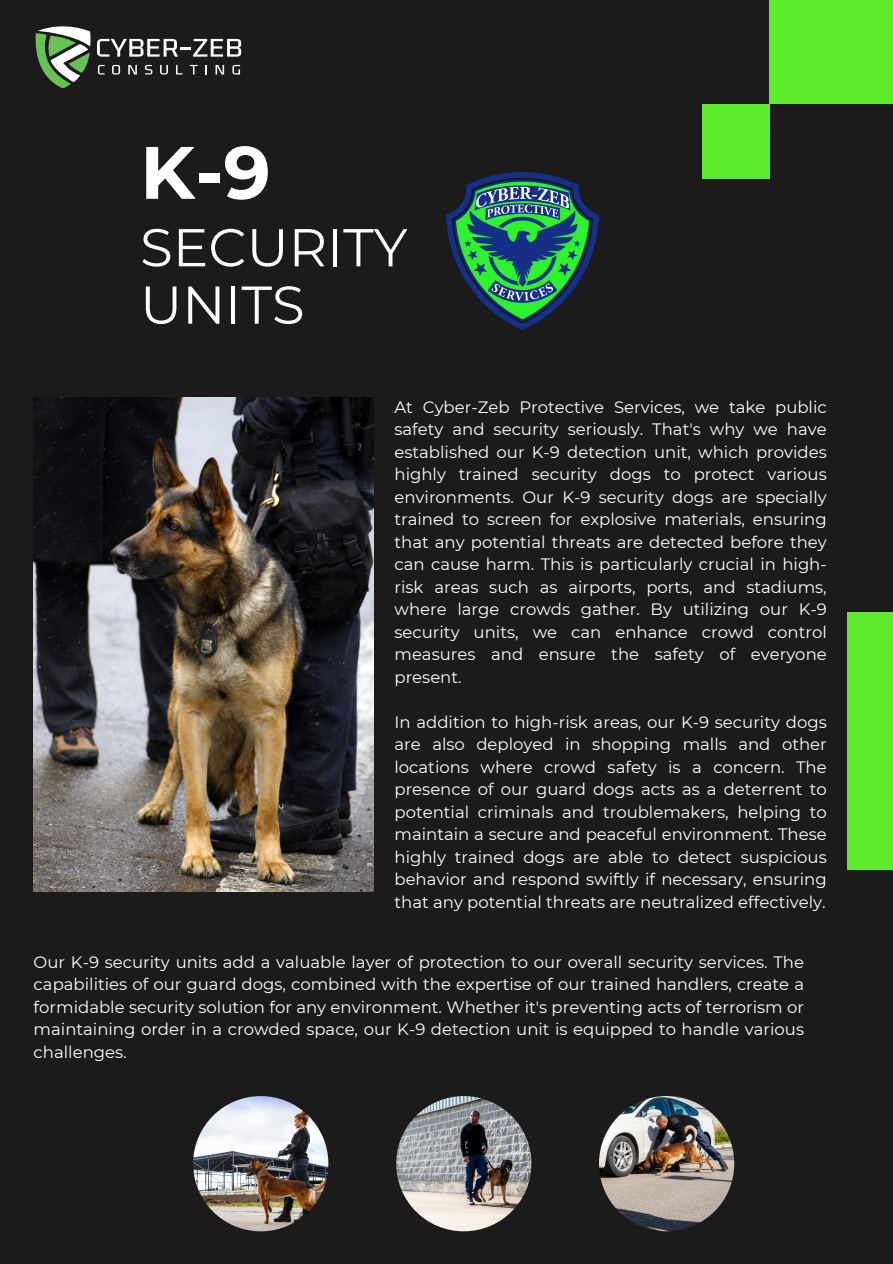
<style>
.page{position:relative;width:893px;height:1264px;background:#fff}
.page>*{position:absolute;margin:0;border:0;box-sizing:border-box;transform-origin:0 0}
.t1{font:700 74.1px "Montserrat";color:#fff}
.t2{font:53.1px/57.3px "Montserrat";color:#fff}
.t3{font:16.5px/22.5px "Montserrat";color:#fff;text-align:justify}
</style>
<div class="page">
<div style="left:0;top:0;width:892px;height:1263px;background:#1c1a1b"></div>
<div style="left:847px;top:612px;width:45px;height:257px;background:#5eeb2c"></div>
<div style="left:769px;top:0;width:123px;height:104px;background:#5eeb2c"></div>
<div style="left:701px;top:104px;width:68px;height:74px;background:#5eeb2c"></div>
<svg style="left:35px;top:26px;width:56px;height:62px"></svg>
<svg style="left:97px;top:39px;width:144px;height:18px"></svg>
<svg style="left:98px;top:65px;width:7px;height:9px"></svg>
<svg style="left:112px;top:65px;width:8px;height:9px"></svg>
<svg style="left:128px;top:65px;width:9px;height:9px"></svg>
<svg style="left:145px;top:65px;width:7px;height:9px"></svg>
<svg style="left:160px;top:65px;width:8px;height:9px"></svg>
<svg style="left:176px;top:65px;width:6px;height:9px"></svg>
<svg style="left:190px;top:65px;width:8px;height:9px"></svg>
<svg style="left:205px;top:65px;width:2px;height:9px"></svg>
<svg style="left:215px;top:65px;width:9px;height:9px"></svg>
<svg style="left:232px;top:65px;width:8px;height:9px"></svg>
<img style="left:34px;top:397px;width:339px;height:495px">
<img style="left:446px;top:172px;width:152px;height:158px">
<img style="left:193px;top:1096px;width:135px;height:135px;border-radius:50%">
<img style="left:396px;top:1096px;width:135px;height:135px;border-radius:50%">
<img style="left:599px;top:1096px;width:135px;height:135px;border-radius:50%">
<p class="t1" style="left:140px;top:127px;width:132px">K-9</p>
<p class="t2" style="left:140px;top:219px;width:269px">SECURITY<br>UNITS</p>
<h2 class="t3" style="left:394px;top:395px;width:434px">At Cyber-Zeb Protective Services, we take public safety and security seriously. That's why we have established our K-9 detection unit, which provides highly trained security dogs to protect various environments. Our K-9 security dogs are specially trained to screen for explosive materials, ensuring that any potential threats are detected before they can cause harm. This is particularly crucial in high&shy;risk areas such as airports, ports, and stadiums, where large crowds gather. By utilizing our K-9 security units, we can enhance crowd control measures and ensure the safety of everyone present.</h2>
<p class="t3" style="left:394px;top:710px;width:434px">In addition to high-risk areas, our K-9 security dogs are also deployed in shopping malls and other locations where crowd safety is a concern. The presence of our guard dogs acts as a deterrent to potential criminals and troublemakers, helping to maintain a secure and peaceful environment. These highly trained dogs are able to detect suspicious behavior and respond swiftly if necessary, ensuring that any potential threats are neutralized effectively.</p>
<p class="t3" style="left:34px;top:950px;width:771px">Our K-9 security units add a valuable layer of protection to our overall security services. The capabilities of our guard dogs, combined with the expertise of our trained handlers, create a formidable security solution for any environment. Whether it's preventing acts of terrorism or maintaining order in a crowded space, our K-9 detection unit is equipped to handle various challenges.</p>
</div>
